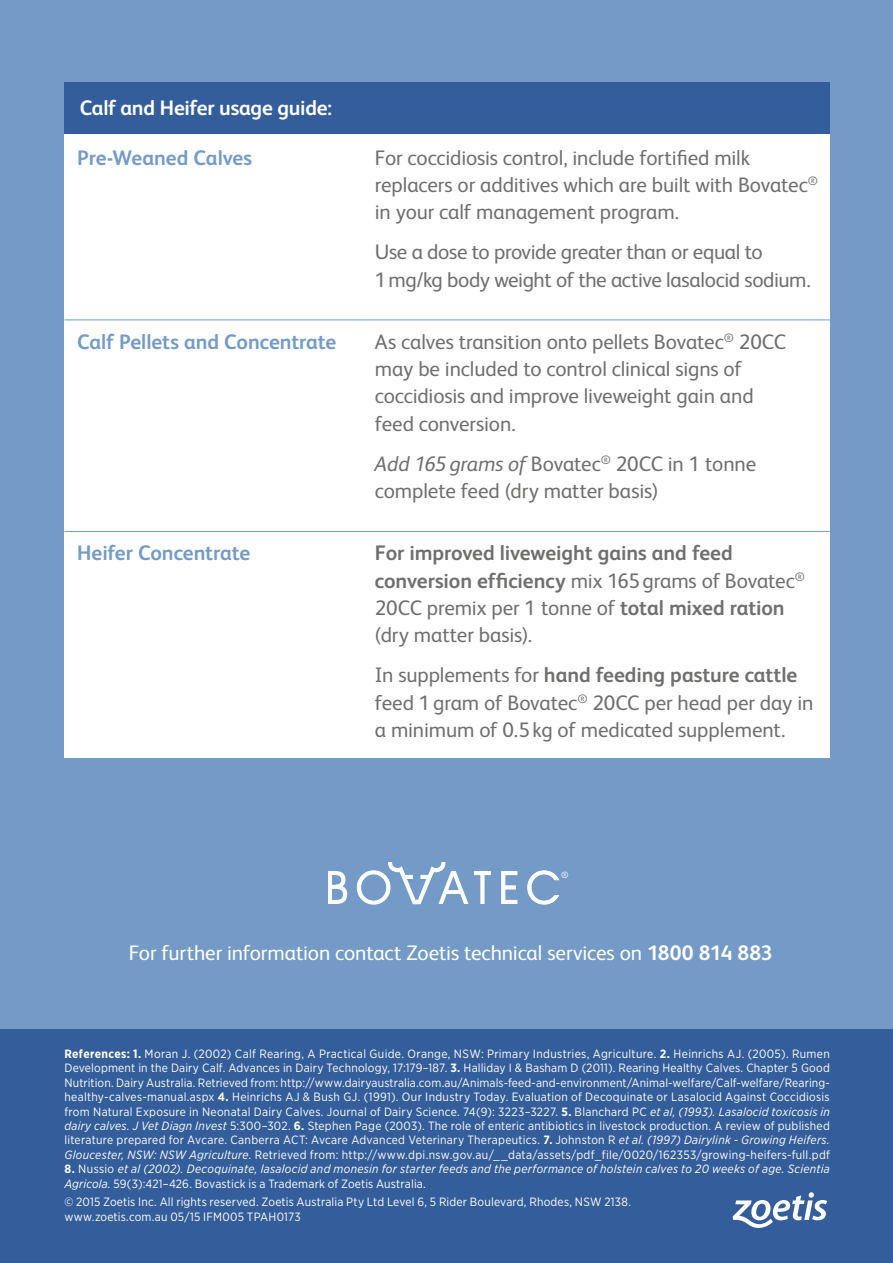
<style>
.page{position:relative;width:893px;height:1263px;background:#749bc7}
.page>*{position:absolute;margin:0;border:0;box-sizing:border-box;transform-origin:0 0}
.t1{font:21px/27.3px "FS Albert";letter-spacing:-.01em;color:#6f6f6e}
.t2{font:700 21px/27.3px "FS Albert";letter-spacing:-.005em;color:#6f6f6e}
.t3{font:21px "FS Albert";letter-spacing:-.005em;color:#fff}
.t4{font:700 21px "FS Albert";letter-spacing:-.005em;color:#749bc7}
.t5{font:700 21px "FS Albert";letter-spacing:-.015em;color:#fff}
.t6{font:12px/14.4px "Gotham Narrow";letter-spacing:.015em;color:#fff;text-align:justify}
.t7{font:italic 12px/14.4px "Gotham Narrow";letter-spacing:.025em;color:#fff}
.t8{font:9px "FS Albert";color:#fff}
.s1{font-style:italic}
.s2{font-weight:400}
.s3{font-weight:700}
.s4{font-weight:700;font-style:normal}
.s5{font-style:normal}
</style>
<div class="page">
<div style="left:0;top:1029px;width:893px;height:234px;background:#345e9b"></div>
<svg style="left:328px;top:871px;width:19px;height:33px"></svg>
<svg style="left:501px;top:871px;width:17px;height:33px"></svg>
<svg style="left:527px;top:870px;width:32px;height:34px"></svg>
<svg style="left:357px;top:862px;width:134px;height:42px"></svg>
<div style="left:64px;top:83px;width:766px;height:675px;background:#fff"></div>
<div style="left:64px;top:83px;width:766px;height:51px;background:#345e9b"></div>
<hr style="left:64px;top:320px;width:298px;height:1px;background:#749bc7">
<hr style="left:362px;top:320px;width:468px;height:1px;background:#749bc7">
<hr style="left:64px;top:531px;width:298px;height:1px;background:#749bc7">
<hr style="left:362px;top:531px;width:468px;height:1px;background:#749bc7">
<svg style="left:733px;top:1192px;width:94px;height:36px"></svg>
<h1 class="t5" style="left:80px;top:93px;width:254px">Calf and Heifer usage guide:</h1>
<h1 class="t4" style="left:77px;top:143px;width:176px">Pre-Weaned Calves</h1>
<h1 class="t1" style="left:375px;top:143px;width:445px">For coccidiosis control, include fortified milk replacers or additives which are built with Bovatec<sup>® </sup>in your calf management program.</h1>
<h1 class="t1" style="left:375px;top:237px;width:437px">Use a dose to provide greater than or equal to<br>1mg/kg body weight of the active lasalocid sodium.</h1>
<h1 class="t4" style="left:77px;top:327px;width:261px">Calf Pellets and Concentrate</h1>
<h1 class="t1" style="left:375px;top:327px;width:413px">As calves transition onto pellets Bovatec<sup>®</sup> 20CC may be included to control clinical signs of coccidiosis and improve liveweight gain and feed conversion.</h1>
<h1 class="t1" style="left:375px;top:449px;width:383px"><span class="s1">Add 165grams of</span> Bovatec<sup>®</sup> 20CC in 1 tonne complete feed (dry matter basis)</h1>
<h1 class="t4" style="left:77px;top:539px;width:174px">Heifer Concentrate</h1>
<h1 class="t2" style="left:375px;top:539px;width:432px">For improved liveweight gains and feed conversion efficiency <span class="s2">mix 165grams of Bovatec</span><sup>® </sup><span class="s2">20CC premix per 1 tonne of</span> total mixed ration <span class="s2">(dry matter basis).</span></h1>
<h1 class="t1" style="left:375px;top:660px;width:440px">In supplements for <span class="s3">hand feeding pasture cattle </span>feed 1gram of Bovatec<sup>®</sup> 20CC per head per day in a minimum of 0.5kg of medicated supplement.</h1>
<p class="t8" style="left:561px;top:869px;width:9px">®</p>
<h1 class="t3" style="left:129px;top:939px;width:645px">For further information contact Zoetis technical services on <span class="s3">1800 814 883</span></h1>
<p class="t6" style="left:64px;top:1046px;width:767px"><span class="s3">References: 1.</span> Moran J. (2002) Calf Rearing, A Practical Guide. Orange, NSW: Primary Industries, Agriculture. <span class="s3">2.</span> Heinrichs AJ. (2005). Rumen Development in the Dairy Calf. Advances in Dairy Technology, 17:179–187. <span class="s3">3.</span> Halliday I &amp; Basham D (2011). Rearing Healthy Calves. Chapter 5 Good Nutrition. Dairy Australia. Retrieved from: http://www.dairyaustralia.com.au/Animals-feed-and-environment/Animal-welfare/Calf-welfare/Rearing&shy;healthy-calves-manual.aspx <span class="s3">4.</span> Heinrichs AJ &amp; Bush GJ. (1991). Our Industry Today. Evaluation of Decoquinate or Lasalocid Against Coccidiosis from Natural Exposure in Neonatal Dairy Calves. Journal of Dairy Science. 74(9): 3223–3227. <span class="s3">5.</span> Blanchard PC <span class="s1">et al, (1993). Lasalocid toxicosis in dairy calves. J Vet Diagn Invest</span> 5:300–302. <span class="s3">6.</span> Stephen Page (2003). The role of enteric antibiotics in livestock production. A review of published literature prepared for Avcare. Canberra ACT: Avcare Advanced Veterinary Therapeutics. <span class="s3">7.</span> Johnston R <span class="s1">et al. (1997) Dairylink - Growing Heifers.<br>Gloucester, NSW: NSW Agriculture.</span> Retrieved from: http://www.dpi.nsw.gov.au/__data/assets/pdf_file/0020/162353/growing-heifers-full.pdf</p>
<p class="t7" style="left:64px;top:1161px;width:767px"><span class="s4">8.</span> <span class="s5">Nussio</span> et al (2002). Decoquinate, lasalocid and monesin for starter feeds and the performance of holstein calves to 20 weeks of age. Scientia<br>Agricola. <span class="s5">59(3):421–426. Bovastick is a Trademark of Zoetis Australia.</span></p>
<p class="t6" style="left:64px;top:1194px;width:568px">© 2015 Zoetis Inc. All rights reserved. Zoetis Australia Pty Ltd Level 6, 5 Rider Boulevard, Rhodes, NSW 2138. www.zoetis.com.au 05/15 IFM005 TPAH0173</p>
</div>
